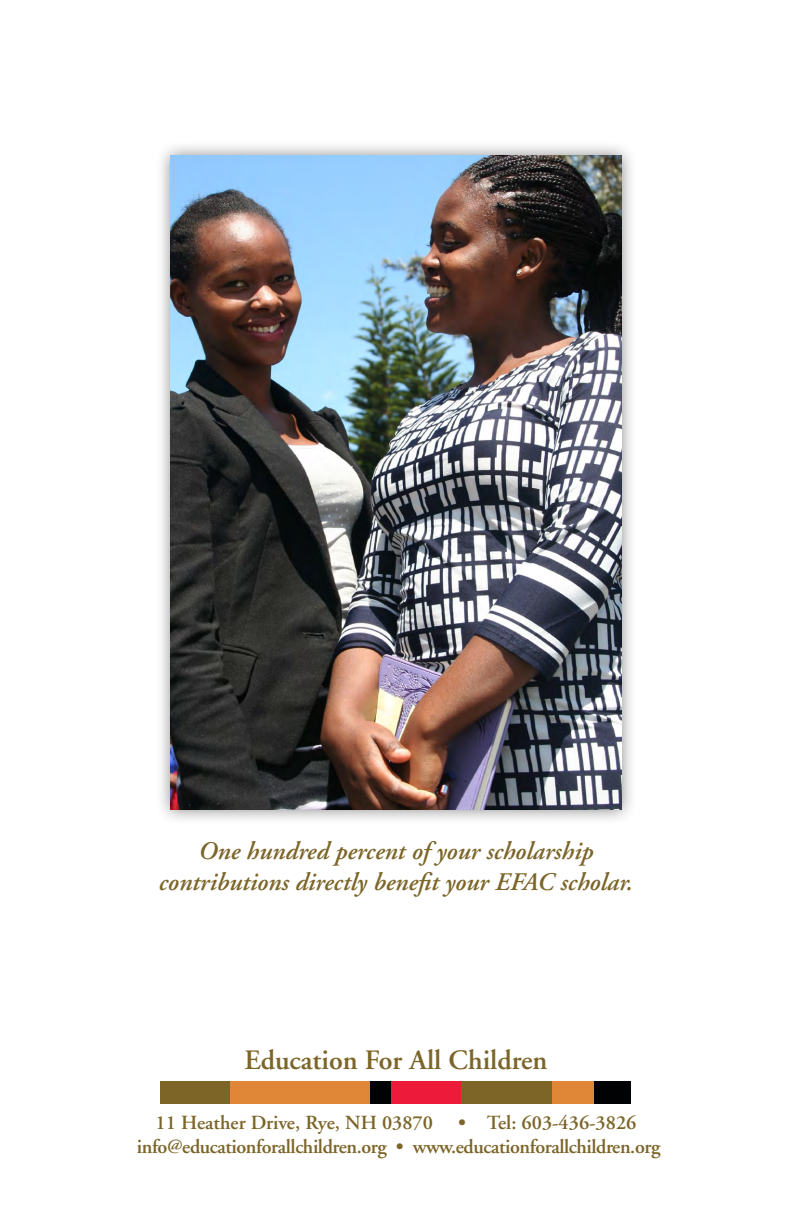
<style>
.page{position:relative;width:792px;height:1224px;background:#fff}
.page>*{position:absolute;margin:0;border:0;box-sizing:border-box;transform-origin:0 0}
.t1{font:600 28px "Adobe Garamond";color:#7b6528}
.t2{font:25.2px/30.4px "Adobe Garamond Semibold Italic Os F";color:#7b6528;text-align:center}
.t3{font:600 20px/24px "Adobe Garamond";letter-spacing:-.02em;color:#7b6528}
.t4{font:600 20px "Adobe Garamond";color:#7b6528}
</style>
<div class="page">
<div style="left:161px;top:1082px;width:145px;height:22px;background:#7c6527"></div>
<div style="left:230px;top:1082px;width:146px;height:22px;background:#e08637"></div>
<div style="left:370px;top:1082px;width:146px;height:22px;background:#010203"></div>
<div style="left:391px;top:1082px;width:146px;height:22px;background:#ed1a3a"></div>
<div style="left:461px;top:1082px;width:147px;height:22px;background:#7c6527"></div>
<div style="left:552px;top:1082px;width:52px;height:22px;background:#e08637"></div>
<div style="left:594px;top:1082px;width:37px;height:22px;background:#010203"></div>
<div style="left:156px;top:140px;width:480px;height:684px;background:#231f20;opacity:.55"></div>
<img style="left:171px;top:156px;width:450px;height:653px">
<p class="t2" style="left:159px;top:837px;width:476px">One hundred percent of your scholarship contributions directly benefit your EFAC scholar.</p>
<h1 class="t1" style="left:245px;top:1045px;width:304px">Education For All Children</h1>
<p class="t3" style="left:137px;top:1111px;width:525px;text-indent:321px">• Tel: 603-436-3826 info@educationforallchildren.org • www.educationforallchildren.org</p>
<p class="t4" style="left:156px;top:1112px;width:279px">11 Heather Drive, Rye, NH 03870</p>
</div>
